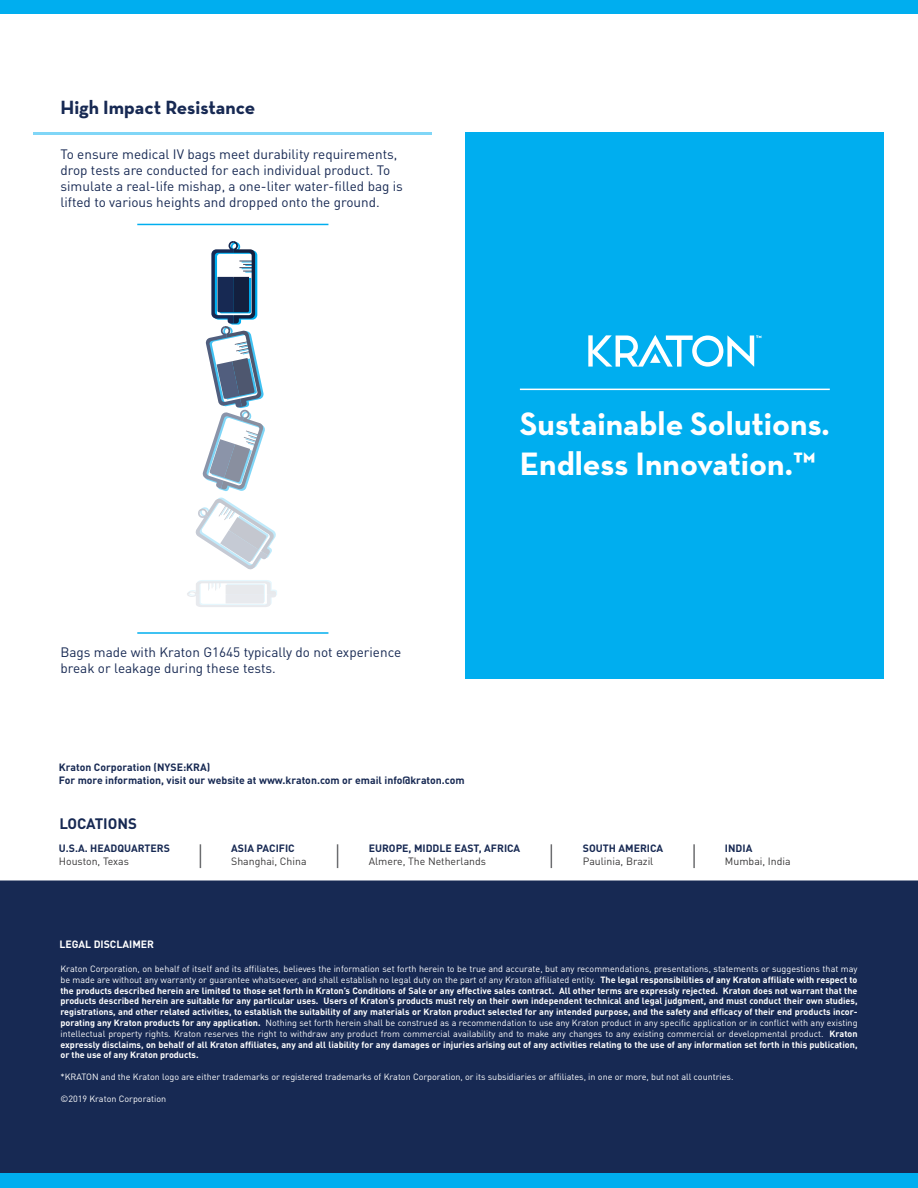
<style>
.page{position:relative;width:918px;height:1188px;background:#fff}
.page>*{position:absolute;margin:0;border:0;box-sizing:border-box;transform-origin:0 0}
.t1{font:700 33px/39.6px "Neutra Text";color:#fff}
.t2{font:700 19.5px "Neutra Text";color:#172953}
.t3{font:700 15px "DINOT";letter-spacing:-.005em;color:#172953}
.t4{font:13.5px/16.2px "DINOT";color:#172953}
.t5{font:700 10.5px "DINOT";color:#172953}
.t6{font:10.5px "DINOT";color:#363536}
.t7{font:700 10.5px "DINOT";color:#fff}
.t8{font:700 9px/10.8px "DINOT";color:#fff;text-align:justify}
.t9{font:9px "DINOT";color:#fff}
.s1{font-weight:400}
</style>
<div class="page">
<div style="left:0;top:880px;width:918px;height:293px;background:#172953"></div>
<div style="left:0;top:1173px;width:918px;height:15px;background:#00aeef"></div>
<div style="left:0;top:0;width:918px;height:13px;background:#00aeef"></div>
<hr style="left:34px;top:132px;width:398px;height:3px;background:#00aeef">
<svg style="left:202px;top:241px;width:63px;height:250px"></svg>
<svg style="left:195px;top:497px;width:81px;height:73px"></svg>
<svg style="left:187px;top:580px;width:90px;height:27px"></svg>
<hr style="left:137px;top:224px;width:191px;height:1px;background:#00aeef">
<hr style="left:137px;top:632px;width:191px;height:2px;background:#00aeef">
<div style="left:465px;top:132px;width:419px;height:547px;background:#00aeef"></div>
<svg style="left:200px;top:844px;width:1px;height:24px"></svg>
<svg style="left:337px;top:844px;width:1px;height:24px"></svg>
<svg style="left:551px;top:844px;width:1px;height:24px"></svg>
<hr style="left:693px;top:844px;width:2px;height:24px;background:#6c6d70">
<svg style="left:588px;top:335px;width:173px;height:32px"></svg>
<hr style="left:520px;top:389px;width:310px;height:1px;background:#fff">
<p class="t2" style="left:60px;top:95px;width:196px">High Impact Resistance</p>
<p class="t4" style="left:60px;top:145px;width:344px">To ensure medical IV bags meet durability requirements, drop tests are conducted for each individual product. To simulate a real-life mishap, a one-liter water-filled bag is lifted to various heights and dropped onto the ground.</p>
<p class="t1" style="left:520px;top:403px;width:311px">Sustainable Solutions.<br>Endless Innovation.™</p>
<p class="t4" style="left:60px;top:644px;width:342px">Bags made with Kraton G1645 typically do not experience break or leakage during these tests.</p>
<p class="t5" style="left:59px;top:761px;width:153px">Kraton Corporation (NYSE:KRA)</p>
<p class="t5" style="left:59px;top:773px;width:407px">For more information, visit our website at www.kraton.com or email info@kraton.com</p>
<p class="t3" style="left:59px;top:814px;width:79px">LOCATIONS</p>
<p class="t5" style="left:59px;top:842px;width:113px">U.S.A. HEADQUARTERS</p>
<p class="t6" style="left:59px;top:855px;width:72px">Houston, Texas</p>
<p class="t7" style="left:59px;top:937px;width:96px">LEGAL DISCLAIMER</p>
<p class="t5" style="left:231px;top:842px;width:65px">ASIA PACIFIC</p>
<p class="t6" style="left:231px;top:855px;width:77px">Shanghai, China</p>
<p class="t5" style="left:369px;top:842px;width:153px">EUROPE, MIDDLE EAST, AFRICA</p>
<p class="t6" style="left:369px;top:855px;width:119px">Almere, The Netherlands</p>
<p class="t5" style="left:583px;top:842px;width:82px">SOUTH AMERICA</p>
<p class="t6" style="left:583px;top:855px;width:72px">Paulinia, Brazil</p>
<p class="t5" style="left:725px;top:842px;width:29px">INDIA</p>
<p class="t6" style="left:725px;top:855px;width:67px">Mumbai, India</p>
<p class="t8" style="left:60px;top:963px;width:799px"><span class="s1">Kraton Corporation, on behalf of itself and its affiliates, believes the information set forth herein to be true and accurate, but any recommendations, presentations, statements or suggestions that may be made are without any warranty or guarantee whatsoever, and shall establish no legal duty on the part of any Kraton affiliated entity.</span> The legal responsibilities of any Kraton affiliate with respect to the products described herein are limited to those set forth in Kraton’s Conditions of Sale or any effective sales contract. All other terms are expressly rejected. Kraton does not warrant that the products described herein are suitable for any particular uses. Users of Kraton’s products must rely on their own independent technical and legal judgment, and must conduct their own studies, registrations, and other related activities, to establish the suitability of any materials or Kraton product selected for any intended purpose, and the safety and efficacy of their end products incor&shy;porating any Kraton products for any application. <span class="s1">Nothing set forth herein shall be construed as a recommendation to use any Kraton product in any specific application or in conflict with any existing intellectual property rights. Kraton reserves the right to withdraw any product from commercial availability and to make any changes to any existing commercial or developmental product.</span> Kraton expressly disclaims, on behalf of all Kraton affiliates, any and all liability for any damages or injuries arising out of any activities relating to the use of any information set forth in this publication, or the use of any Kraton products.</p>
<p class="t9" style="left:60px;top:1071px;width:675px">*KRATON and the Kraton logo are either trademarks or registered trademarks of Kraton Corporation, or its subsidiaries or affiliates, in one or more, but not all countries.</p>
<p class="t9" style="left:60px;top:1093px;width:107px">©2019 Kraton Corporation</p>
</div>
